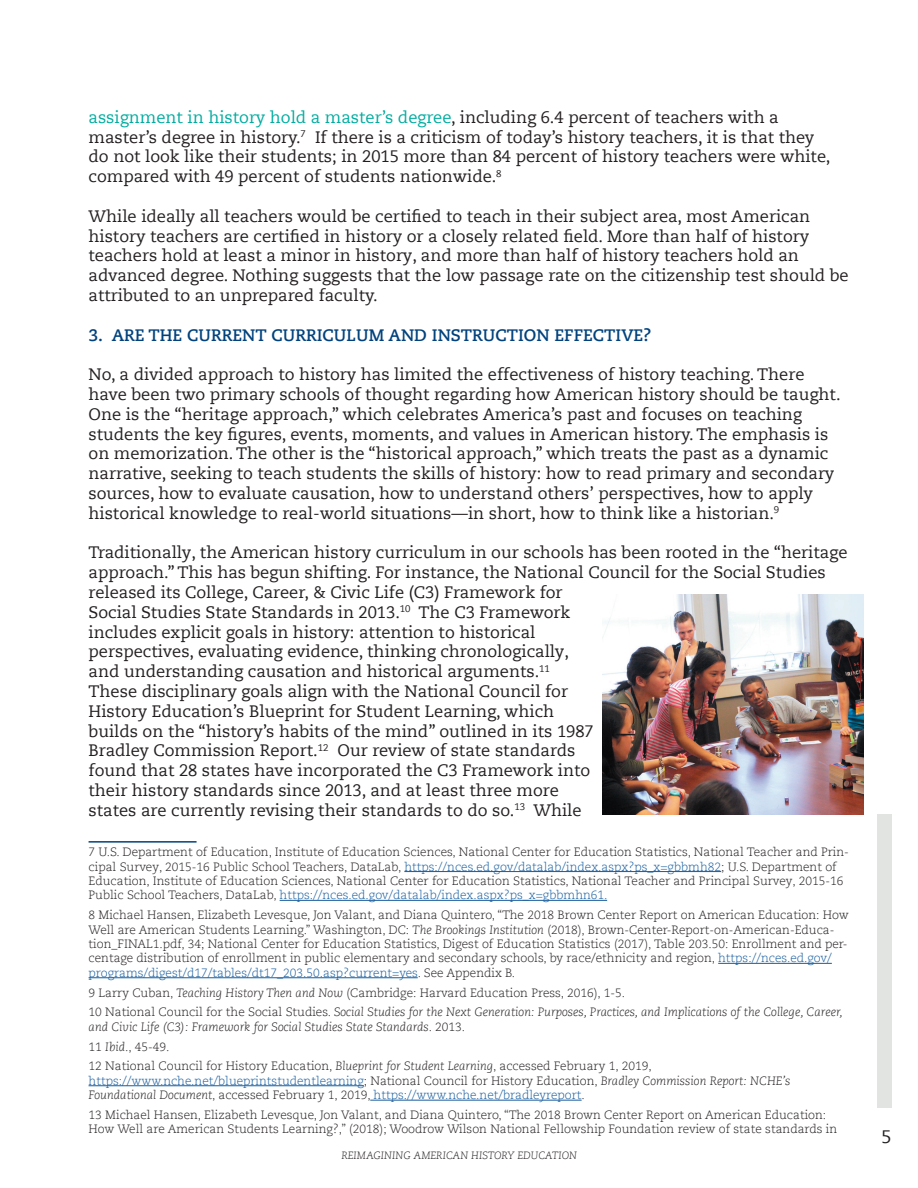
<style>
.page{position:relative;width:918px;height:1188px;background:#fff}
.page>*{position:absolute;margin:0;border:0;box-sizing:border-box;transform-origin:0 0}
.t1{font:18px "Caecilia Com 55 Roman";color:#231f20}
.t2{font:16.5px/19.8px "Caecilia Com 55 Roman";color:#231f20}
.t3{font:700 16.5px "Caecilia Com 75";color:#01427c}
.t4{font:300 12px/14.4px "Caecilia Com 45";color:#231f20}
.t5{font:300 12px/14.4px "Caecilia Com 45";color:#175d9e}
.t6{font:italic 300 12px/14.4px "Caecilia Com 46";color:#231f20}
.t7{font:italic 300 10.5px "Caecilia Com 46";color:#231f20}
.s1{color:#00aca0}
.s2{color:#175d9e}
.s3{font-family:"Caecilia Com 46";font-style:italic}
.s4{font-family:"Caecilia Com 45";font-style:normal}
.s5{color:#231f20}
.s6{font-family:"Caecilia Com 46";font-style:italic;color:#231f20}
</style>
<div class="page">
<div style="left:878px;top:814px;width:14px;height:294px;background:#e2e4e2"></div>
<hr style="left:89px;top:841px;width:108px;height:2px;background:#01427c">
<hr style="left:404px;top:871px;width:317px;height:1px;background:#175d9e">
<hr style="left:280px;top:900px;width:327px;height:1px;background:#175d9e">
<hr style="left:718px;top:963px;width:114px;height:1px;background:#175d9e">
<hr style="left:89px;top:977px;width:329px;height:1px;background:#175d9e">
<hr style="left:89px;top:1085px;width:275px;height:1px;background:#175d9e">
<hr style="left:370px;top:1100px;width:212px;height:1px;background:#175d9e">
<img style="left:603px;top:594px;width:261px;height:220px">
<p class="t2" style="left:89px;top:107px;width:743px"><span class="s1">assignment in history hold a master’s degree</span>, including 6.4 percent of teachers with a master’s degree in history.<sup>7</sup> If there is a criticism of today’s history teachers, it is that they do not look like their students; in 2015 more than 84 percent of history teachers were white, compared with 49 percent of students nationwide.<sup>8</sup></p>
<p class="t2" style="left:89px;top:206px;width:762px">While ideally all teachers would be certified to teach in their subject area, most American history teachers are certified in history or a closely related field. More than half of history teachers hold at least a minor in history, and more than half of history teachers hold an advanced degree. Nothing suggests that the low passage rate on the citizenship test should be attributed to an unprepared faculty.</p>
<p class="t3" style="left:89px;top:324px;width:564px">3. ARE THE CURRENT CURRICULUM AND INSTRUCTION EFFECTIVE?</p>
<p class="t2" style="left:89px;top:364px;width:754px">No, a divided approach to history has limited the effectiveness of history teaching. There have been two primary schools of thought regarding how American history should be taught.<br>One is the “heritage approach,” which celebrates America’s past and focuses on teaching students the key figures, events, moments, and values in American history. The emphasis is on memorization. The other is the “historical approach,” which treats the past as a dynamic narrative, seeking to teach students the skills of history: how to read primary and secondary sources, how to evaluate causation, how to understand others’ perspectives, how to apply historical knowledge to real-world situations—in short, how to think like a historian.<sup>9</sup></p>
<p class="t2" style="left:89px;top:543px;width:761px">Traditionally, the American history curriculum in our schools has been rooted in the “heritage approach.” This has begun shifting. For instance, the National Council for the Social Studies released its College, Career, &amp; Civic Life (C3) Framework for<br>Social Studies State Standards in 2013.<sup>10</sup> The C3 Framework<br>includes explicit goals in history: attention to historical<br>perspectives, evaluating evidence, thinking chronologically,<br>and understanding causation and historical arguments.<sup>11<br></sup>These disciplinary goals align with the National Council for<br>History Education’s Blueprint for Student Learning, which<br>builds on the “history’s habits of the mind” outlined in its 1987<br>Bradley Commission Report.<sup>12</sup> Our review of state standards<br>found that 28 states have incorporated the C3 Framework into<br>their history standards since 2013, and at least three more<br>states are currently revising their standards to do so.<sup>13</sup> While</p>
<p class="t4" style="left:89px;top:845px;width:762px">7 U.S. Department of Education, Institute of Education Sciences, National Center for Education Statistics, National Teacher and Prin&shy;cipal Survey, 2015-16 Public School Teachers, DataLab, <span class="s2">https://nces.ed.gov/datalab/index.aspx?ps_x=gbbmh82</span>; U.S. Department of Education, Institute of Education Sciences, National Center for Education Statistics, National Teacher and Principal Survey, 2015-16<br>Public School Teachers, DataLab, <span class="s2">https://nces.ed.gov/datalab/index.aspx?ps_x=gbbmhn61.</span></p>
<p class="t4" style="left:89px;top:908px;width:762px">8 Michael Hansen, Elizabeth Levesque, Jon Valant, and Diana Quintero, “The 2018 Brown Center Report on American Education: How Well are American Students Learning.” Washington, DC: <span class="s3">The Brookings Institution</span> (2018), Brown-Center-Report-on-American-Educa&shy;tion_FINAL1.pdf, 34; National Center for Education Statistics, Digest of Education Statistics (2017), Table 203.50: Enrollment and per&shy;centage distribution of enrollment in public elementary and secondary schools, by race/ethnicity and region, <span class="s2">https://nces.ed.gov/ programs/digest/d17/tables/dt17_203.50.asp?current=yes</span>. See Appendix B.</p>
<p class="t4" style="left:89px;top:985px;width:538px">9 Larry Cuban, <span class="s3">Teaching History Then and Now</span> (Cambridge: Harvard Education Press, 2016), 1-5.</p>
<p class="t6" style="left:89px;top:1005px;width:756px"><span class="s4">10 National Council for the Social Studies.</span> Social Studies for the Next Generation: Purposes, Practices, and Implications of the College, Career, and Civic Life (C3): Framework for Social Studies State Standards<span class="s4">. 2013.</span></p>
<p class="t4" style="left:89px;top:1036px;width:565px;line-height:19.8px">11 <span class="s3">Ibid</span>., 45-49.<br>12 National Council for History Education, <span class="s3">Blueprint for Student Learning</span>, accessed February 1, 2019,</p>
<p class="t5" style="left:89px;top:1073px;width:703px">https://www.nche.net/blueprintstudentlearning<span class="s5">; National Council for History Education,</span> <span class="s6">Bradley Commission Report: NCHE’s<br>Foundational Document</span><span class="s5">, accessed February 1, 2019,</span> https://www.nche.net/bradleyreport<span class="s5">.</span></p>
<p class="t4" style="left:89px;top:1108px;width:750px">13 Michael Hansen, Elizabeth Levesque, Jon Valant, and Diana Quintero, “The 2018 Brown Center Report on American Education:<br>How Well are American Students Learning?,” (2018); Woodrow Wilson National Fellowship Foundation review of state standards in</p>
<p class="t7" style="left:341px;top:1148px;width:237px">REIMAGINING AMERICAN HISTORY EDUCATION</p>
<p class="t1" style="left:882px;top:1125px;width:12px">5</p>
</div>
